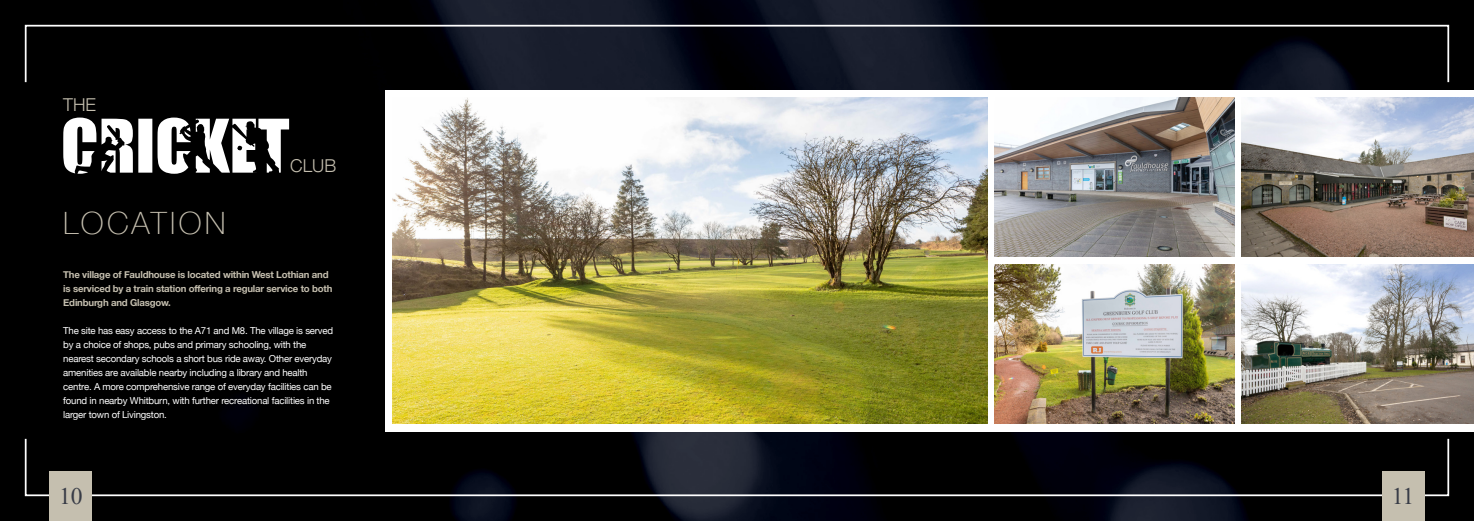
<style>
.page{position:relative;width:1474px;height:521px;background:#fff}
.page>*{position:absolute;margin:0;border:0;box-sizing:border-box;transform-origin:0 0}
.t1{font:100 30.71px "Helvetica Neue";letter-spacing:.11em;color:#c5bfaf}
.t2{font:23.62px "Times New Roman";color:#373b46}
.t3{font:300 17.76px "Helvetica Neue";color:#c5bfaf}
.t4{font:9.62px/14px "Helvetica Neue";letter-spacing:-.02em;color:#fff}
.t5{font:700 9.62px/14px "Helvetica Neue";letter-spacing:-.02em;color:#c5bfaf}
</style>
<div class="page">
<img style="left:0;top:0;width:1473px;height:521px">
<div style="left:385px;top:90px;width:1088px;height:341px;background:#fff"></div>
<img style="left:994px;top:264px;width:240px;height:160px">
<img style="left:393px;top:97px;width:594px;height:327px">
<img style="left:994px;top:97px;width:240px;height:160px">
<img style="left:1241px;top:97px;width:232px;height:160px">
<img style="left:1241px;top:264px;width:232px;height:160px">
<div style="left:25px;top:25px;width:1424px;height:58px;border:2px solid #fff"></div>
<div style="left:25px;top:438px;width:1424px;height:58px;border:2px solid #fff"></div>
<div style="left:50px;top:471px;width:42px;height:50px;background:#c5bfaf"></div>
<div style="left:1381px;top:471px;width:43px;height:50px;background:#c5bfaf"></div>
<svg style="left:63px;top:118px;width:226px;height:56px"></svg>
<h3 class="t3" style="left:63px;top:90px;width:34px">THE</h3>
<h1 class="t1" style="left:63px;top:199px;width:164px">LOCATION</h1>
<h3 class="t3" style="left:290px;top:151px;width:47px">CLUB</h3>
<p class="t5" style="left:63px;top:268px;width:271px">The village of Fauldhouse is located within West Lothian and is serviced by a train station offering a regular service to both<br>Edinburgh and Glasgow.</p>
<p class="t4" style="left:63px;top:324px;width:271px">The site has easy access to the A71 and M8. The village is served by a choice of shops, pubs and primary schooling, with the nearest secondary schools a short bus ride away. Other everyday amenities are available nearby including a library and health centre. A more comprehensive range of everyday facilities can be found in nearby Whitburn, with further recreational facilities in the larger town of Livingston.</p>
<h2 class="t2" style="left:59px;top:479px;width:25px">10</h2>
<h2 class="t2" style="left:1391px;top:479px;width:24px">11</h2>
</div>
